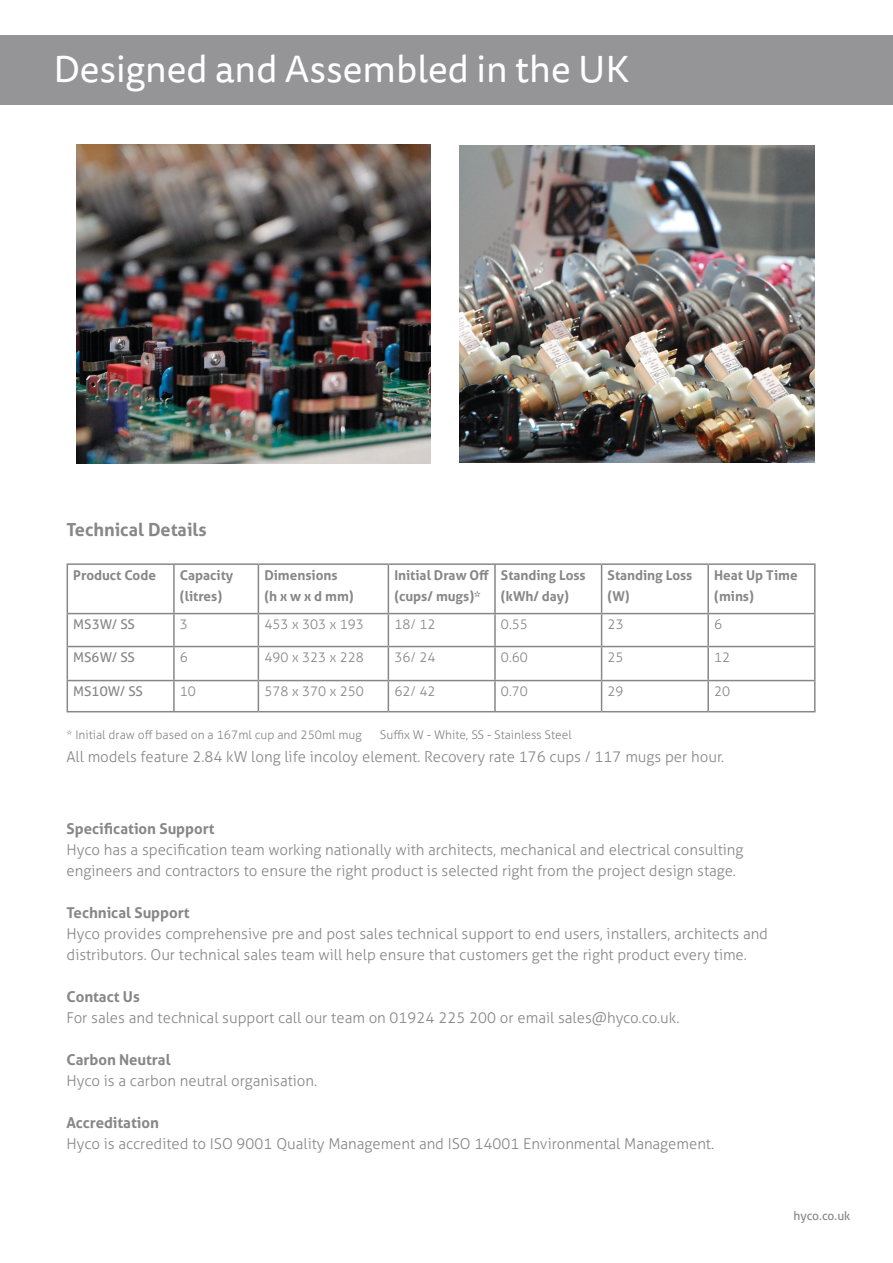
<style>
.page{position:relative;width:893px;height:1263px;background:#fff}
.page>*{position:absolute;margin:0;border:0;box-sizing:border-box;transform-origin:0 0}
.t1{font:37.5px "Tisa Sans Pro";color:#fff}
.t2{font:700 18px "Aller";color:#878787}
.t3{font:300 15px/21px "Aller";color:#878787}
.t4{font:700 15px "Aller";color:#878787}
.t5{font:700 13.5px/21px "Aller";color:#878787}
.t6{font:300 13.5px "Aller";color:#878787}
.t7{font:13.5px "Aller";color:#878787}
.t8{font:300 12px "Aller";color:#878787}
.t9{font:12px "Aller";letter-spacing:-.015em;color:#878787}
</style>
<div class="page">
<hr style="left:67px;top:563px;width:107px;height:2px;background:#878787">
<hr style="left:67px;top:565px;width:1px;height:48px;background:#878787">
<hr style="left:174px;top:563px;width:84px;height:2px;background:#878787">
<hr style="left:173px;top:565px;width:2px;height:48px;background:#878787">
<hr style="left:258px;top:563px;width:130px;height:2px;background:#878787">
<hr style="left:258px;top:565px;width:1px;height:48px;background:#878787">
<hr style="left:388px;top:563px;width:107px;height:2px;background:#878787">
<hr style="left:388px;top:565px;width:1px;height:48px;background:#878787">
<hr style="left:495px;top:563px;width:107px;height:2px;background:#878787">
<hr style="left:494px;top:565px;width:2px;height:48px;background:#878787">
<hr style="left:602px;top:563px;width:106px;height:2px;background:#878787">
<hr style="left:601px;top:565px;width:1px;height:48px;background:#878787">
<hr style="left:708px;top:563px;width:107px;height:2px;background:#878787">
<hr style="left:707px;top:565px;width:2px;height:48px;background:#878787">
<hr style="left:814px;top:565px;width:1px;height:48px;background:#878787">
<hr style="left:67px;top:613px;width:107px;height:1px;background:#878787">
<hr style="left:67px;top:614px;width:1px;height:32px;background:#878787">
<hr style="left:174px;top:613px;width:84px;height:1px;background:#878787">
<hr style="left:173px;top:614px;width:2px;height:32px;background:#878787">
<hr style="left:258px;top:613px;width:130px;height:1px;background:#878787">
<hr style="left:258px;top:614px;width:1px;height:32px;background:#878787">
<hr style="left:388px;top:613px;width:107px;height:1px;background:#878787">
<hr style="left:388px;top:614px;width:1px;height:32px;background:#878787">
<hr style="left:495px;top:613px;width:107px;height:1px;background:#878787">
<hr style="left:494px;top:614px;width:2px;height:32px;background:#878787">
<hr style="left:602px;top:613px;width:106px;height:1px;background:#878787">
<hr style="left:601px;top:614px;width:1px;height:32px;background:#878787">
<hr style="left:708px;top:613px;width:107px;height:1px;background:#878787">
<hr style="left:707px;top:614px;width:2px;height:32px;background:#878787">
<hr style="left:814px;top:614px;width:1px;height:32px;background:#878787">
<hr style="left:67px;top:646px;width:107px;height:1px;background:#878787">
<hr style="left:67px;top:647px;width:1px;height:33px;background:#878787">
<hr style="left:174px;top:646px;width:84px;height:1px;background:#878787">
<hr style="left:173px;top:647px;width:2px;height:33px;background:#878787">
<hr style="left:258px;top:646px;width:130px;height:1px;background:#878787">
<hr style="left:258px;top:647px;width:1px;height:33px;background:#878787">
<hr style="left:388px;top:646px;width:107px;height:1px;background:#878787">
<hr style="left:388px;top:647px;width:1px;height:33px;background:#878787">
<hr style="left:495px;top:646px;width:107px;height:1px;background:#878787">
<hr style="left:494px;top:647px;width:2px;height:33px;background:#878787">
<hr style="left:602px;top:646px;width:106px;height:1px;background:#878787">
<hr style="left:601px;top:647px;width:1px;height:33px;background:#878787">
<hr style="left:708px;top:646px;width:107px;height:1px;background:#878787">
<hr style="left:707px;top:647px;width:2px;height:33px;background:#878787">
<hr style="left:814px;top:647px;width:1px;height:33px;background:#878787">
<hr style="left:67px;top:680px;width:107px;height:1px;background:#878787">
<hr style="left:67px;top:681px;width:1px;height:30px;background:#878787">
<hr style="left:174px;top:680px;width:84px;height:1px;background:#878787">
<hr style="left:173px;top:681px;width:2px;height:30px;background:#878787">
<hr style="left:258px;top:680px;width:130px;height:1px;background:#878787">
<hr style="left:258px;top:681px;width:1px;height:30px;background:#878787">
<hr style="left:388px;top:680px;width:107px;height:1px;background:#878787">
<hr style="left:388px;top:681px;width:1px;height:30px;background:#878787">
<hr style="left:495px;top:680px;width:107px;height:1px;background:#878787">
<hr style="left:494px;top:681px;width:2px;height:30px;background:#878787">
<hr style="left:602px;top:680px;width:106px;height:1px;background:#878787">
<hr style="left:601px;top:681px;width:1px;height:30px;background:#878787">
<hr style="left:708px;top:680px;width:107px;height:1px;background:#878787">
<hr style="left:707px;top:681px;width:2px;height:30px;background:#878787">
<hr style="left:814px;top:681px;width:1px;height:30px;background:#878787">
<hr style="left:67px;top:711px;width:107px;height:1px;background:#878787">
<hr style="left:174px;top:711px;width:84px;height:1px;background:#878787">
<hr style="left:258px;top:711px;width:130px;height:1px;background:#878787">
<hr style="left:388px;top:711px;width:107px;height:1px;background:#878787">
<hr style="left:495px;top:711px;width:107px;height:1px;background:#878787">
<hr style="left:602px;top:711px;width:106px;height:1px;background:#878787">
<hr style="left:708px;top:711px;width:107px;height:1px;background:#878787">
<div style="left:0;top:35px;width:893px;height:69px;background:#959598"></div>
<img style="left:76px;top:145px;width:355px;height:318px">
<img style="left:460px;top:146px;width:354px;height:316px">
<h1 class="t1" style="left:54px;top:44px;width:577px">Designed and Assembled in the UK</h1>
<p class="t2" style="left:67px;top:518px;width:142px">Technical Details</p>
<p class="t5" style="left:73px;top:564px;width:84px">Product Code</p>
<p class="t5" style="left:180px;top:564px;width:55px">Capacity (litres)</p>
<p class="t5" style="left:264px;top:564px;width:91px">Dimensions (h x w x d mm)</p>
<p class="t5" style="left:394px;top:564px;width:96px">Initial Draw Off (cups/ mugs)*</p>
<p class="t5" style="left:501px;top:564px;width:86px">Standing Loss (kWh/ day)</p>
<p class="t5" style="left:608px;top:564px;width:86px">Standing Loss (W)</p>
<p class="t5" style="left:714px;top:564px;width:85px">Heat Up Time (mins)</p>
<p class="t7" style="left:73px;top:616px;width:63px">MS3W/ SS</p>
<p class="t6" style="left:180px;top:616px;width:10px">3</p>
<p class="t6" style="left:264px;top:616px;width:101px">453 x 303 x 193</p>
<p class="t6" style="left:394px;top:616px;width:43px">18/ 12</p>
<p class="t6" style="left:501px;top:616px;width:29px">0.55</p>
<p class="t6" style="left:608px;top:616px;width:18px">23</p>
<p class="t6" style="left:714px;top:616px;width:10px">6</p>
<p class="t7" style="left:73px;top:649px;width:63px">MS6W/ SS</p>
<p class="t6" style="left:180px;top:649px;width:10px">6</p>
<p class="t6" style="left:264px;top:649px;width:101px">490 x 323 x 228</p>
<p class="t6" style="left:394px;top:649px;width:43px">36/ 24</p>
<p class="t6" style="left:501px;top:649px;width:29px">0.60</p>
<p class="t6" style="left:608px;top:649px;width:18px">25</p>
<p class="t6" style="left:714px;top:649px;width:18px">12</p>
<p class="t7" style="left:73px;top:683px;width:71px">MS10W/ SS</p>
<p class="t6" style="left:180px;top:683px;width:18px">10</p>
<p class="t6" style="left:264px;top:683px;width:101px">578 x 370 x 250</p>
<p class="t6" style="left:394px;top:683px;width:43px">62/ 42</p>
<p class="t6" style="left:501px;top:683px;width:29px">0.70</p>
<p class="t6" style="left:607px;top:683px;width:18px">29</p>
<p class="t6" style="left:714px;top:683px;width:18px">20</p>
<p class="t8" style="left:67px;top:728px;width:297px">* Initial draw off based on a 167ml cup and 250ml mug</p>
<p class="t8" style="left:380px;top:728px;width:193px">Suffix W - White, SS - Stainless Steel</p>
<p class="t3" style="left:67px;top:746px;width:659px">All models feature 2.84 kW long life incoloy element. Recovery rate 176 cups / 117 mugs per hour.</p>
<p class="t4" style="left:67px;top:819px;width:149px">Specification Support</p>
<p class="t3" style="left:67px;top:839px;width:678px">Hyco has a specification team working nationally with architects, mechanical and electrical consulting engineers and contractors to ensure the right product is selected right from the project design stage.</p>
<p class="t4" style="left:67px;top:903px;width:124px">Technical Support</p>
<p class="t3" style="left:67px;top:923px;width:703px">Hyco provides comprehensive pre and post sales technical support to end users, installers, architects and distributors. Our technical sales team will help ensure that customers get the right product every time.</p>
<p class="t4" style="left:67px;top:987px;width:75px">Contact Us</p>
<p class="t3" style="left:67px;top:1007px;width:614px">For sales and technical support call our team on 01924 225 200 or email sales@hyco.co.uk.</p>
<p class="t4" style="left:67px;top:1050px;width:105px">Carbon Neutral</p>
<p class="t3" style="left:67px;top:1070px;width:252px">Hyco is a carbon neutral organisation.</p>
<p class="t4" style="left:67px;top:1113px;width:94px">Accreditation</p>
<p class="t3" style="left:67px;top:1133px;width:649px">Hyco is accredited to ISO 9001 Quality Management and ISO 14001 Environmental Management.</p>
<p class="t9" style="left:793px;top:1209px;width:58px">hyco.co.uk</p>
</div>
